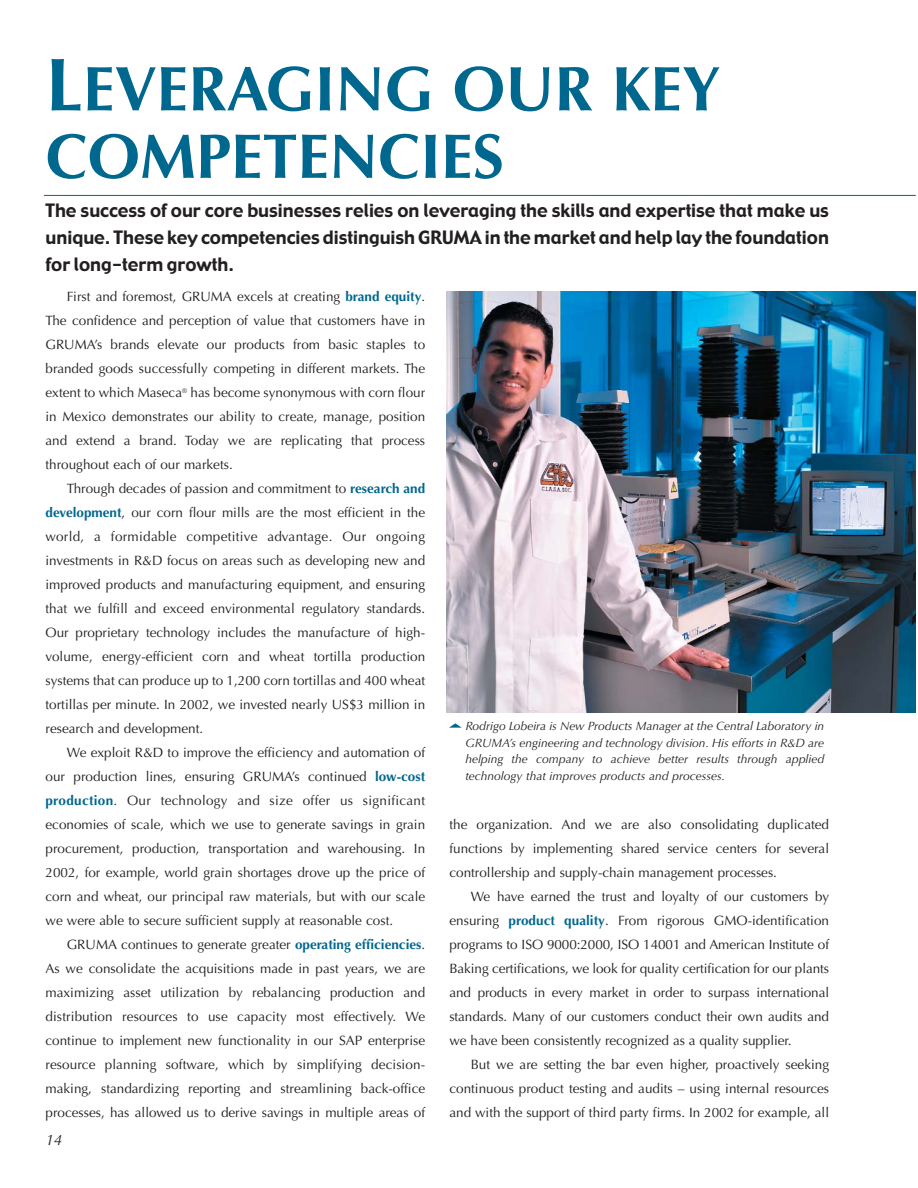
<style>
.page{position:relative;width:918px;height:1188px;background:#fff}
.page>*{position:absolute;margin:0;border:0;box-sizing:border-box;transform-origin:0 0}
.t1{font:700 63px/67.5px "Optima";color:#00678f}
.t2{font:18px/27px "Gadget";color:#231f20;text-align:justify}
.t3{font:italic 15px "Optima";color:#231f20}
.t4{font:13.5px/24px "Optima";color:#231f20;text-align:justify}
.t5{font:italic 12px/16.5px "Optima";color:#231f20;text-align:justify}
.s1{font-size:75px}
.s2{font-weight:700;color:#00678f}
</style>
<div class="page">
<img style="left:447px;top:291px;width:469px;height:422px">
<svg style="left:449px;top:723px;width:13px;height:5px"></svg>
<hr style="left:44px;top:195px;width:872px;height:1px;background:#00678f">
<h1 class="t1" style="left:46px;top:61px;width:676px"><span class="s1">L</span>EVERAGING OUR KEY<br>COMPETENCIES</h1>
<h2 class="t2" style="left:46px;top:198px;width:785px">The success of our core businesses relies on leveraging the skills and expertise that make us unique. These key competencies distinguish GRUMA in the market and help lay the foundation for long-term growth.</h2>
<p class="t4" style="left:46px;top:286px;width:381px;text-indent:21px">First and foremost, GRUMA excels at creating <span class="s2">brand equity</span>.<br>The confidence and perception of value that customers have in GRUMA’s brands elevate our products from basic staples to branded goods successfully competing in different markets. The extent to which Maseca<sup>®</sup> has become synonymous with corn flour in Mexico demonstrates our ability to create, manage, position and extend a brand. Today we are replicating that process throughout each of our markets.</p>
<p class="t4" style="left:46px;top:478px;width:381px;text-indent:21px">Through decades of passion and commitment to <span class="s2">research and development</span>, our corn flour mills are the most efficient in the world, a formidable competitive advantage. Our ongoing investments in R&amp;D focus on areas such as developing new and improved products and manufacturing equipment, and ensuring that we fulfill and exceed environmental regulatory standards.<br>Our proprietary technology includes the manufacture of high&shy;volume, energy-efficient corn and wheat tortilla production systems that can produce up to 1,200 corn tortillas and 400 wheat tortillas per minute. In 2002, we invested nearly US$3 million in research and development.</p>
<p class="t4" style="left:46px;top:742px;width:381px;text-indent:21px">We exploit R&amp;D to improve the efficiency and automation of our production lines, ensuring GRUMA’s continued <span class="s2">low-cost production</span>. Our technology and size offer us significant economies of scale, which we use to generate savings in grain procurement, production, transportation and warehousing. In 2002, for example, world grain shortages drove up the price of corn and wheat, our principal raw materials, but with our scale we were able to secure sufficient supply at reasonable cost.</p>
<p class="t4" style="left:46px;top:934px;width:381px;text-indent:21px">GRUMA continues to generate greater <span class="s2">operating efficiencies</span>.<br>As we consolidate the acquisitions made in past years, we are maximizing asset utilization by rebalancing production and distribution resources to use capacity most effectively. We continue to implement new functionality in our SAP enterprise resource planning software, which by simplifying decision&shy;making, standardizing reporting and streamlining back-office processes, has allowed us to derive savings in multiple areas of</p>
<p class="t3" style="left:46px;top:1134px;width:18px">14</p>
<p class="t5" style="left:465px;top:719px;width:360px">Rodrigo Lobeira is New Products Manager at the Central Laboratory in GRUMA’s engineering and technology division. His efforts in R&amp;D are helping the company to achieve better results through applied technology that improves products and processes.</p>
<p class="t4" style="left:449px;top:814px;width:381px">the organization. And we are also consolidating duplicated functions by implementing shared service centers for several controllership and supply-chain management processes.</p>
<p class="t4" style="left:449px;top:886px;width:381px;text-indent:21px">We have earned the trust and loyalty of our customers by ensuring <span class="s2">product quality</span>. From rigorous GMO-identification programs to ISO 9000:2000, ISO 14001 and American Institute of Baking certifications, we look for quality certification for our plants and products in every market in order to surpass international standards. Many of our customers conduct their own audits and we have been consistently recognized as a quality supplier.</p>
<p class="t4" style="left:449px;top:1054px;width:381px;text-indent:21px">But we are setting the bar even higher, proactively seeking continuous product testing and audits – using internal resources and with the support of third party firms. In 2002 for example, all</p>
</div>
